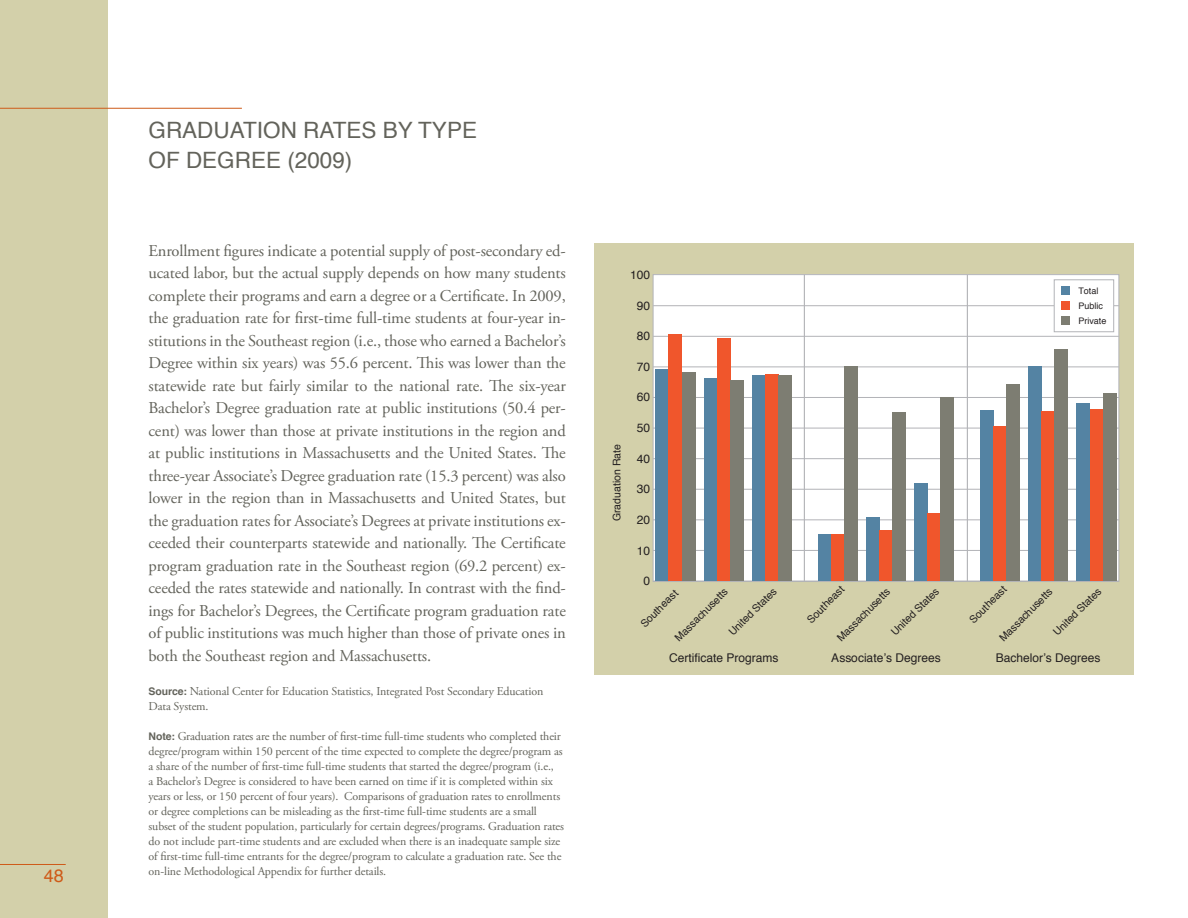
<style>
.page{position:relative;width:1188px;height:918px;background:#fff}
.page>*{position:absolute;margin:0;border:0;box-sizing:border-box;transform-origin:0 0}
.t1{font:22.5px "Helvetica";color:#63635b}
.t2{font:18px "Helvetica";color:#ce5b19}
.t3{font:16.5px/22.5px "Adobe Garamond Pro";letter-spacing:-.01em;color:#63635b;text-align:justify}
.t4{font:12px/15px "Adobe Garamond Pro";letter-spacing:-.01em;color:#63635b}
.t5{font:12px "Helvetica";color:#231f20}
.t6{font:10.5px "Helvetica";color:#231f20}
.t7{font:9px/15px "Helvetica";color:#231f20}
.s1{font-family:"Helvetica";font-weight:700;font-size:10.5px}
</style>
<div class="page">
<div style="left:0;top:0;width:108px;height:918px;background:#d3d0aa"></div>
<hr style="left:0;top:108px;width:242px;height:1px;background:#ce5b19">
<hr style="left:0;top:864px;width:66px;height:1px;background:#ce5b19">
<div style="left:594px;top:243px;width:540px;height:432px;background:#d3d0aa"></div>
<div style="left:653px;top:275px;width:466px;height:306px;background:#fff"></div>
<hr style="left:653px;top:305px;width:466px;height:1px;background:#b2b3b7">
<hr style="left:653px;top:336px;width:466px;height:1px;background:#b2b3b7">
<hr style="left:653px;top:367px;width:466px;height:1px;background:#b2b3b7">
<hr style="left:653px;top:397px;width:466px;height:1px;background:#b2b3b7">
<hr style="left:653px;top:428px;width:466px;height:1px;background:#b2b3b7">
<hr style="left:653px;top:458px;width:466px;height:1px;background:#b2b3b7">
<hr style="left:653px;top:489px;width:466px;height:1px;background:#b2b3b7">
<hr style="left:653px;top:519px;width:466px;height:1px;background:#b2b3b7">
<hr style="left:653px;top:550px;width:466px;height:1px;background:#b2b3b7">
<div style="left:656px;top:369px;width:13px;height:212px;background:#5483a3"></div>
<div style="left:669px;top:334px;width:13px;height:247px;background:#f0562c"></div>
<div style="left:682px;top:373px;width:13px;height:208px;background:#7d7d72"></div>
<div style="left:704px;top:379px;width:13px;height:202px;background:#5483a3"></div>
<div style="left:717px;top:338px;width:13px;height:243px;background:#f0562c"></div>
<div style="left:730px;top:381px;width:13px;height:200px;background:#7d7d72"></div>
<div style="left:752px;top:375px;width:13px;height:206px;background:#5483a3"></div>
<div style="left:765px;top:374px;width:14px;height:207px;background:#f0562c"></div>
<div style="left:779px;top:375px;width:13px;height:206px;background:#7d7d72"></div>
<div style="left:818px;top:534px;width:13px;height:47px;background:#5483a3"></div>
<div style="left:831px;top:535px;width:13px;height:46px;background:#f0562c"></div>
<div style="left:844px;top:367px;width:13px;height:214px;background:#7d7d72"></div>
<div style="left:866px;top:517px;width:13px;height:64px;background:#5483a3"></div>
<div style="left:879px;top:530px;width:14px;height:51px;background:#f0562c"></div>
<div style="left:893px;top:412px;width:13px;height:169px;background:#7d7d72"></div>
<div style="left:915px;top:484px;width:13px;height:97px;background:#5483a3"></div>
<div style="left:928px;top:513px;width:13px;height:68px;background:#f0562c"></div>
<div style="left:941px;top:397px;width:13px;height:184px;background:#7d7d72"></div>
<div style="left:980px;top:411px;width:13px;height:170px;background:#5483a3"></div>
<div style="left:993px;top:426px;width:14px;height:155px;background:#f0562c"></div>
<div style="left:1007px;top:385px;width:13px;height:196px;background:#7d7d72"></div>
<div style="left:1029px;top:367px;width:13px;height:214px;background:#5483a3"></div>
<div style="left:1042px;top:412px;width:13px;height:169px;background:#f0562c"></div>
<div style="left:1055px;top:349px;width:13px;height:232px;background:#7d7d72"></div>
<div style="left:1077px;top:403px;width:13px;height:178px;background:#5483a3"></div>
<div style="left:1090px;top:409px;width:13px;height:172px;background:#f0562c"></div>
<div style="left:1103px;top:393px;width:13px;height:188px;background:#7d7d72"></div>
<div style="left:1054px;top:280px;width:60px;height:52px;background:#fff"></div>
<div style="left:1054px;top:279px;width:60px;height:53px;border:1px solid #b2b3b7"></div>
<div style="left:1061px;top:286px;width:8px;height:9px;background:#5483a3"></div>
<div style="left:1061px;top:301px;width:8px;height:9px;background:#f0562c"></div>
<div style="left:1061px;top:316px;width:8px;height:9px;background:#7d7d72"></div>
<hr style="left:804px;top:275px;width:1px;height:306px;background:#b2b3b7">
<hr style="left:967px;top:275px;width:1px;height:307px;background:#b2b3b7">
<div style="left:653px;top:274px;width:466px;height:308px;border:1px solid #b2b3b7"></div>
<p class="t2" style="left:44px;top:864px;width:22px">48</p>
<h1 class="t1" style="left:149px;top:115px;width:17px">Gra</h1>
<h1 class="t1" style="left:197px;top:115px;width:47px">duation</h1>
<h1 class="t1" style="left:303px;top:115px;width:32px">Rates</h1>
<h1 class="t1" style="left:383px;top:115px;width:79px">by Type</h1>
<h1 class="t1" style="left:149px;top:145px;width:102px">of Degree</h1>
<h1 class="t1" style="left:287px;top:145px;width:67px">(2009)</h1>
<p class="t3" style="left:149px;top:240px;width:419px">Enrollment figures indicate a potential supply of post-secondary ed&shy;ucated labor, but the actual supply depends on how many students complete their programs and earn a degree or a Certificate. In 2009, the graduation rate for first-time full-time students at four-year in&shy;stitutions in the Southeast region (i.e., those who earned a Bachelor’s Degree within six years) was 55.6 percent. This was lower than the statewide rate but fairly similar to the national rate. The six-year Bachelor’s Degree graduation rate at public institutions (50.4 per&shy;cent) was lower than those at private institutions in the region and at public institutions in Massachusetts and the United States. The three-year Associate’s Degree graduation rate (15.3 percent) was also lower in the region than in Massachusetts and United States, but the graduation rates for Associate’s Degrees at private institutions ex&shy;ceeded their counterparts statewide and nationally. The Certificate program graduation rate in the Southeast region (69.2 percent) ex&shy;ceeded the rates statewide and nationally. In contrast with the find&shy;ings for Bachelor’s Degrees, the Certificate program graduation rate of public institutions was much higher than those of private ones in both the Southeast region and Massachusetts.</p>
<p class="t4" style="left:149px;top:684px;width:396px"><span class="s1">Source:</span> National Center for Education Statistics, Integrated Post Secondary Education<br>Data System.</p>
<p class="t4" style="left:149px;top:729px;width:417px"><span class="s1">Note:</span> Graduation rates are the number of first-time full-time students who completed their degree/program within 150 percent of the time expected to complete the degree/program as a share of the number of first-time full-time students that started the degree/program (i.e.,<br>a Bachelor’s Degree is considered to have been earned on time if it is completed within six years or less, or 150 percent of four years). Comparisons of graduation rates to enrollments or degree completions can be misleading as the first-time full-time students are a small subset of the student population, particularly for certain degrees/programs. Graduation rates do not include part-time students and are excluded when there is an inadequate sample size of first-time full-time entrants for the degree/program to calculate a graduation rate. See the on-line Methodological Appendix for further details.</p>
<p class="t6" style="left:610px;top:521px;width:79px;rotate:-90deg">Graduation Rate</p>
<p class="t5" style="left:630px;top:267px;width:22px">100</p>
<p class="t5" style="left:637px;top:297px;width:15px">90</p>
<p class="t5" style="left:637px;top:328px;width:15px">80</p>
<p class="t5" style="left:637px;top:358px;width:15px">70</p>
<p class="t5" style="left:637px;top:389px;width:15px">60</p>
<p class="t5" style="left:637px;top:420px;width:15px">50</p>
<p class="t5" style="left:637px;top:450px;width:15px">40</p>
<p class="t5" style="left:637px;top:481px;width:15px">30</p>
<p class="t5" style="left:637px;top:512px;width:15px">20</p>
<p class="t5" style="left:637px;top:542px;width:15px">10</p>
<p class="t7" style="left:1078px;top:284px;width:29px">Total<br>Public<br>Private</p>
<p class="t5" style="left:643px;top:573px;width:8px">0</p>
<p class="t6" style="left:834px;top:635px;width:72px;rotate:-45deg">Massachusetts</p>
<p class="t6" style="left:888px;top:629px;width:65px;rotate:-45deg">United States</p>
<p class="t6" style="left:966px;top:616px;width:49px;rotate:-45deg">Southeast</p>
<p class="t6" style="left:672px;top:635px;width:72px;rotate:-45deg">Massachusetts</p>
<p class="t6" style="left:725px;top:629px;width:65px;rotate:-45deg">United States</p>
<p class="t6" style="left:804px;top:616px;width:49px;rotate:-45deg">Southeast</p>
<p class="t6" style="left:996px;top:634px;width:72px;rotate:-45deg">Massachusetts</p>
<p class="t6" style="left:1050px;top:629px;width:65px;rotate:-45deg">United States</p>
<p class="t6" style="left:637px;top:620px;width:50px;rotate:-45deg">Southeast</p>
<p class="t5" style="left:669px;top:649px;width:111px">Certificate Programs</p>
<p class="t5" style="left:831px;top:649px;width:111px">Associate’s Degrees</p>
<p class="t5" style="left:996px;top:649px;width:106px">Bachelor’s Degrees</p>
</div>
